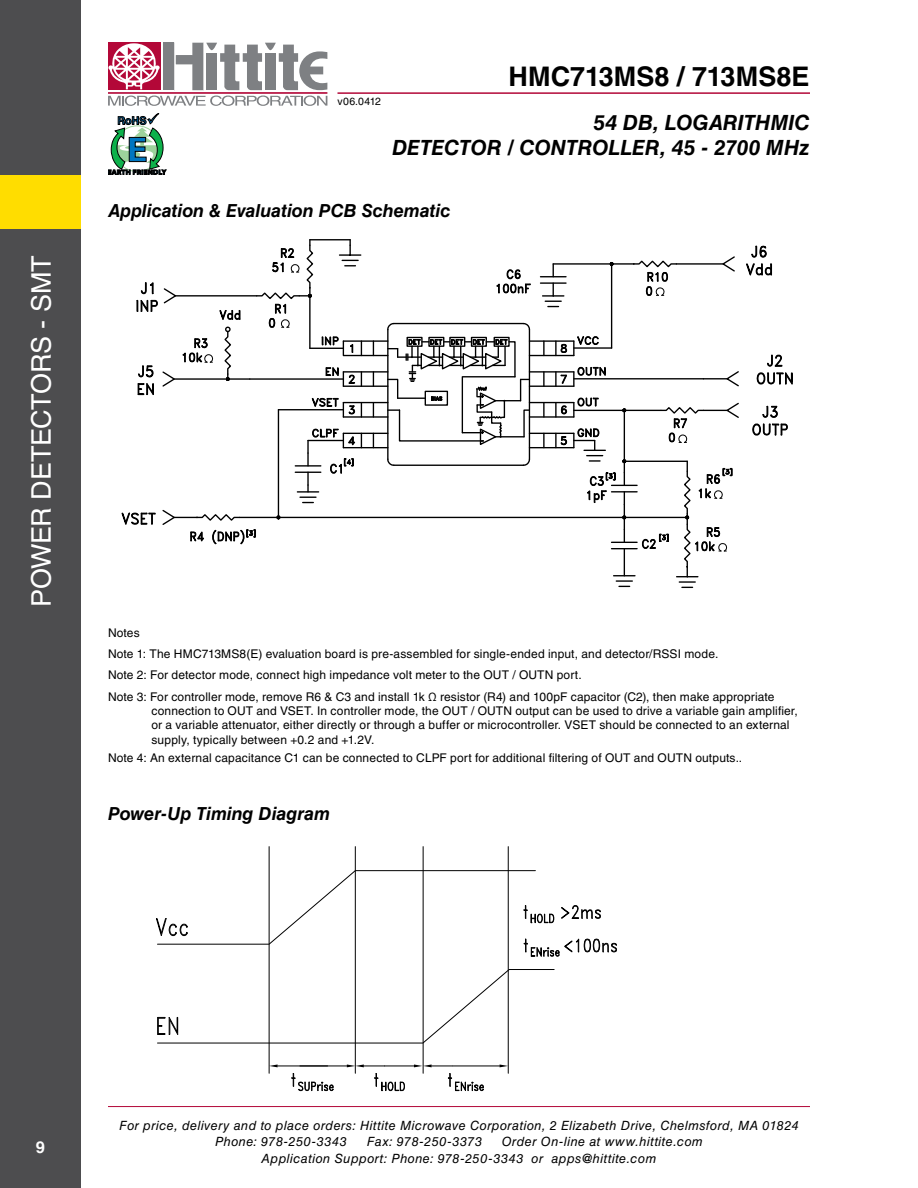
<style>
.page{position:relative;width:918px;height:1188px;background:#fff}
.page>*{position:absolute;margin:0;border:0;box-sizing:border-box;transform-origin:0 0}
.t1{font:27px "Helvetica LT Std";letter-spacing:-.015em;color:#fff}
.t2{font:700 27px "Helvetica LT Std";letter-spacing:.005em;color:#000}
.t3{font:italic 700 21px/25.2px "Helvetica LT Std";color:#000;text-align:right}
.t4{font:italic 700 18px "Helvetica LT Std";letter-spacing:-.005em;color:#000}
.t5{font:700 16.5px "Helvetica LT Std";color:#fff}
.t6{font:italic 12.75px/16.5px "Helvetica LT Std";letter-spacing:.035em;color:#000}
.t7{font:12px/21.1px "Helvetica LT Std";letter-spacing:.01em;color:#000}
.t8{font:10.5px "Helvetica LT Std";letter-spacing:.025em;color:#000}
</style>
<div class="page">
<hr style="left:108px;top:1106px;width:702px;height:1px;background:#b30838">
<hr style="left:338px;top:92px;width:472px;height:2px;background:#b30838">
<div style="left:163px;top:43px;width:11px;height:47px;background:#7e8083"></div>
<div style="left:108px;top:43px;width:52px;height:47px;background:#b30838"></div>
<hr style="left:108px;top:92px;width:219px;height:2px;background:#b30838">
<svg style="left:176px;top:43px;width:151px;height:47px"></svg>
<svg style="left:108px;top:96px;width:219px;height:10px"></svg>
<svg style="left:108px;top:43px;width:52px;height:46px"></svg>
<svg style="left:108px;top:113px;width:58px;height:62px"></svg>
<div style="left:0;top:0;width:81px;height:1188px;background:#4d4d4f"></div>
<div style="left:0;top:175px;width:81px;height:54px;background:#fd0"></div>
<svg style="left:136px;top:282px;width:40px;height:30px"></svg>
<svg style="left:543px;top:434px;width:2px;height:13px"></svg>
<hr style="left:529px;top:340px;width:45px;height:2px;background:#000">
<hr style="left:529px;top:355px;width:45px;height:1px;background:#000">
<svg style="left:543px;top:341px;width:2px;height:14px"></svg>
<hr style="left:529px;top:371px;width:45px;height:2px;background:#000">
<hr style="left:529px;top:386px;width:45px;height:1px;background:#000">
<hr style="left:529px;top:402px;width:45px;height:1px;background:#000">
<hr style="left:529px;top:416px;width:45px;height:2px;background:#000">
<hr style="left:529px;top:433px;width:45px;height:1px;background:#000">
<svg style="left:543px;top:403px;width:2px;height:14px"></svg>
<svg style="left:543px;top:372px;width:2px;height:14px"></svg>
<hr style="left:529px;top:447px;width:45px;height:1px;background:#000">
<hr style="left:250px;top:378px;width:93px;height:2px;background:#000">
<hr style="left:278px;top:410px;width:1px;height:107px;background:#000">
<hr style="left:310px;top:239px;width:40px;height:1px;background:#000">
<hr style="left:574px;top:378px;width:129px;height:1px;background:#000">
<hr style="left:574px;top:347px;width:38px;height:2px;background:#000">
<hr style="left:176px;top:295px;width:81px;height:2px;background:#000">
<hr style="left:174px;top:378px;width:76px;height:2px;background:#000">
<svg style="left:219px;top:310px;width:22px;height:10px"></svg>
<hr style="left:240px;top:517px;width:447px;height:1px;background:#000">
<svg style="left:752px;top:405px;width:36px;height:31px"></svg>
<svg style="left:756px;top:354px;width:37px;height:31px"></svg>
<svg style="left:703px;top:371px;width:36px;height:16px"></svg>
<hr style="left:540px;top:282px;width:26px;height:2px;background:#000">
<svg style="left:540px;top:264px;width:26px;height:13px"></svg>
<svg style="left:545px;top:283px;width:16px;height:24px"></svg>
<hr style="left:543px;top:295px;width:21px;height:2px;background:#000">
<hr style="left:553px;top:263px;width:81px;height:2px;background:#000">
<svg style="left:723px;top:256px;width:12px;height:16px"></svg>
<svg style="left:746px;top:245px;width:26px;height:31px"></svg>
<hr style="left:676px;top:263px;width:47px;height:2px;background:#000">
<hr style="left:611px;top:264px;width:1px;height:84px;background:#000">
<svg style="left:276px;top:515px;width:6px;height:5px"></svg>
<svg style="left:555px;top:366px;width:52px;height:20px"></svg>
<svg style="left:555px;top:336px;width:45px;height:20px"></svg>
<svg style="left:223px;top:327px;width:9px;height:54px"></svg>
<svg style="left:632px;top:260px;width:46px;height:36px"></svg>
<svg style="left:137px;top:338px;width:76px;height:58px"></svg>
<svg style="left:122px;top:510px;width:135px;height:35px"></svg>
<svg style="left:255px;top:240px;width:276px;height:263px"></svg>
<svg style="left:555px;top:397px;width:184px;height:191px"></svg>
<hr style="left:269px;top:847px;width:1px;height:226px;background:#000">
<hr style="left:355px;top:847px;width:1px;height:226px;background:#000">
<hr style="left:423px;top:847px;width:1px;height:226px;background:#000">
<hr style="left:508px;top:847px;width:1px;height:226px;background:#000">
<svg style="left:157px;top:969px;width:398px;height:75px"></svg>
<hr style="left:300px;top:1065px;width:47px;height:1px;background:#000">
<svg style="left:269px;top:1064px;width:9px;height:3px"></svg>
<hr style="left:278px;top:1065px;width:50px;height:1px;background:#000">
<svg style="left:291px;top:1073px;width:43px;height:18px"></svg>
<svg style="left:500px;top:1064px;width:8px;height:3px"></svg>
<hr style="left:453px;top:1065px;width:47px;height:1px;background:#000">
<svg style="left:347px;top:1064px;width:105px;height:3px"></svg>
<svg style="left:374px;top:1073px;width:31px;height:18px"></svg>
<svg style="left:448px;top:1073px;width:36px;height:18px"></svg>
<svg style="left:156px;top:870px;width:461px;height:89px"></svg>
<h1 class="t1" style="left:26px;top:607px;width:352px;rotate:-90deg">Power Detectors - SMT</h1>
<p class="t8" style="left:338px;top:95px;width:45px">v06.0412</p>
<h1 class="t2" style="left:509px;top:60px;width:303px">HMC713MS8 / 713MS8E</h1>
<h2 class="t3" style="left:392px;top:109px;width:419px">54 dB, LOGARITHMIC<br>DETECTOR / CONTROLLER, 45 - 2700 MHz</h2>
<h3 class="t4" style="left:108px;top:200px;width:344px">Application &amp; Evaluation PCB Schematic</h3>
<p class="t7" style="left:108px;top:622px;width:668px">Notes<br>Note 1: The HMC713MS8(E) evaluation board is pre-assembled for single-ended input, and detector/RSSI mode.<br>Note 2: For detector mode, connect high impedance volt meter to the OUT / OUTN port.<br>Note 3: For controller mode, remove R6 &amp; C3 and install 1k Ω resistor (R4) and 100pF capacitor (C2), then make appropriate</p>
<p class="t7" style="left:152px;top:704px;width:648px;line-height:14.4px">connection to OUT and VSET. In controller mode, the OUT / OUTN output can be used to drive a variable gain amplifier, or a variable attenuator, either directly or through a buffer or microcontroller. VSET</p>
<p class="t7" style="left:599px;top:715px;width:192px">should be connected to an external</p>
<p class="t7" style="left:108px;top:730px;width:636px;line-height:18.5px;text-indent:44px">supply, typically between +0.2 and +1.2V.<br>Note 4: An external capacitance C1 can be connected to CLPF port for additional filtering of OUT and OUTN outputs..</p>
<h3 class="t4" style="left:108px;top:803px;width:224px">Power-Up Timing Diagram</h3>
<h3 class="t5" style="left:36px;top:1138px;width:11px">9</h3>
<p class="t6" style="left:215px;top:1117px;width:585px;text-indent:-96px">For price, delivery and to place orders: Hittite Microwave Corporation, 2 Elizabeth Drive, Chelmsford, MA 01824<br>Phone: 978-250-3343</p>
<p class="t6" style="left:262px;top:1133px;width:443px;text-indent:240px">Order On-line at www.hittite.com<br>Application Support: Phone: 978-250-3343 or apps@hittite.com</p>
<p class="t6" style="left:367px;top:1133px;width:117px">Fax: 978-250-3373</p>
</div>
